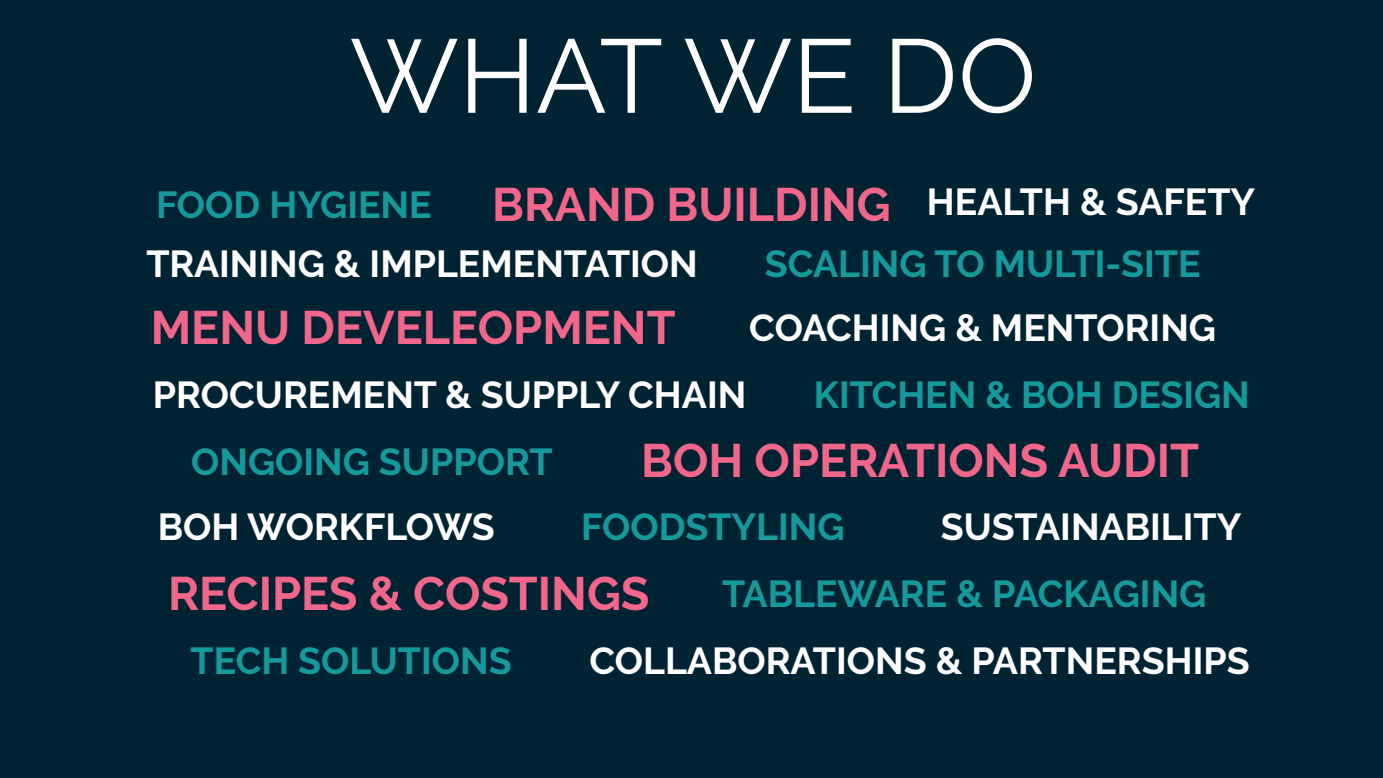
<style>
.page{position:relative;width:1383px;height:778px;background:#fff}
.page>*{position:absolute;margin:0;border:0;box-sizing:border-box;transform-origin:0 0}
.t1{font:104.1px "Raleway";color:#fff}
.t2{font:700 46.8px "Raleway";color:#f2668b}
.t3{font:700 37.5px "Raleway";color:#fff}
.t4{font:700 37.5px "Raleway";color:#159a9c}
.s1{font-size:37.5px;color:#fff}
</style>
<div class="page">
<div style="left:0;top:0;width:1382px;height:778px;background:#002333"></div>
<h1 class="t1" style="left:350px;top:16px;width:688px">WHAT WE DO</h1>
<p class="t4" style="left:156px;top:183px;width:277px">FOOD HYGIENE</p>
<p class="t2" style="left:492px;top:177px;width:764px">BRAND BUILDING <span class="s1">HEALTH &amp; SAFETY</span></p>
<p class="t3" style="left:146px;top:242px;width:553px">TRAINING &amp; IMPLEMENTATION</p>
<p class="t2" style="left:151px;top:301px;width:526px">MENU DEVELEOPMENT</p>
<p class="t4" style="left:764px;top:242px;width:437px">SCALING TO MULTI-SITE</p>
<p class="t3" style="left:749px;top:307px;width:468px">COACHING &amp; MENTORING</p>
<p class="t3" style="left:153px;top:373px;width:595px">PROCUREMENT &amp; SUPPLY CHAIN</p>
<p class="t4" style="left:814px;top:373px;width:437px">KITCHEN &amp; BOH DESIGN</p>
<p class="t4" style="left:191px;top:440px;width:363px">ONGOING SUPPORT</p>
<p class="t2" style="left:641px;top:434px;width:559px">BOH OPERATIONS AUDIT</p>
<p class="t3" style="left:158px;top:505px;width:338px">BOH WORKFLOWS</p>
<p class="t3" style="left:940px;top:505px;width:302px">SUSTAINABILITY</p>
<p class="t4" style="left:581px;top:505px;width:265px">FOODSTYLING</p>
<p class="t2" style="left:168px;top:566px;width:483px">RECIPES &amp; COSTINGS</p>
<p class="t4" style="left:722px;top:572px;width:486px">TABLEWARE &amp; PACKAGING</p>
<p class="t4" style="left:190px;top:639px;width:322px">TECH SOLUTIONS</p>
<p class="t3" style="left:589px;top:639px;width:662px">COLLABORATIONS &amp; PARTNERSHIPS</p>
</div>
